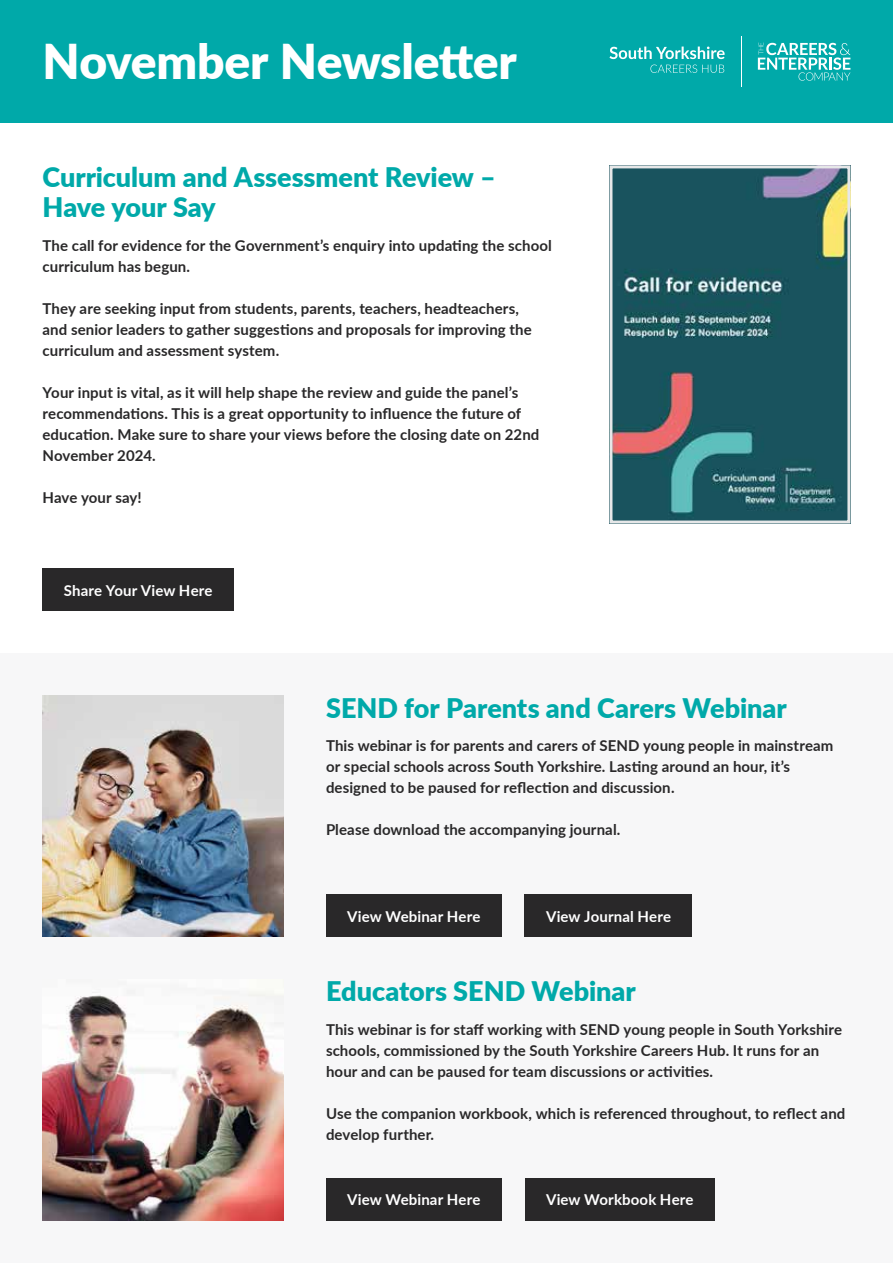
<style>
.page{position:relative;width:893px;height:1263px;background:#fff}
.page>*{position:absolute;margin:0;border:0;box-sizing:border-box;transform-origin:0 0}
.t1{font:900 48px "Lato";letter-spacing:-.005em;color:#fff}
.t2{font:900 27px/30px "Lato";color:#00a9a9}
.t3{font:700 15px/21px "Lato";letter-spacing:.01em;color:#292829}
.t4{font:700 15px "Lato";letter-spacing:.01em;color:#fff}
</style>
<div class="page">
<div style="left:0;top:653px;width:893px;height:610px;background:#f7f7f8"></div>
<div style="left:0;top:0;width:893px;height:123px;background:#00a9a9"></div>
<hr style="left:741px;top:36px;width:1px;height:51px;background:#fff">
<svg style="left:758px;top:43px;width:92px;height:38px"></svg>
<svg style="left:650px;top:65px;width:74px;height:8px"></svg>
<svg style="left:609px;top:47px;width:116px;height:12px"></svg>
<div style="left:326px;top:894px;width:176px;height:43px;background:#292829"></div>
<img style="left:43px;top:696px;width:240px;height:241px">
<img style="left:43px;top:995px;width:240px;height:225px">
<div style="left:43px;top:568px;width:191px;height:43px;background:#292829"></div>
<img style="left:613px;top:169px;width:233px;height:350px">
<div style="left:609px;top:165px;width:241px;height:358px;border:3px solid #e6e7e8"></div>
<div style="left:525px;top:894px;width:167px;height:43px;background:#292829"></div>
<div style="left:326px;top:1178px;width:176px;height:42px;background:#292829"></div>
<div style="left:525px;top:1178px;width:190px;height:42px;background:#292829"></div>
<h1 class="t1" style="left:43px;top:25px;width:476px">November Newsletter</h1>
<h2 class="t2" style="left:43px;top:161px;width:455px">Curriculum and Assessment Review –<br>Have your Say</h2>
<p class="t3" style="left:43px;top:234px;width:511px">The call for evidence for the Government’s enquiry into updating the school curriculum has begun.</p>
<p class="t3" style="left:43px;top:297px;width:491px">They are seeking input from students, parents, teachers, headteachers, and senior leaders to gather suggestions and proposals for improving the curriculum and assessment system.</p>
<p class="t3" style="left:43px;top:381px;width:498px">Your input is vital, as it will help shape the review and guide the panel’s recommendations. This is a great opportunity to influence the future of education. Make sure to share your views before the closing date on 22nd November 2024.</p>
<p class="t3" style="left:43px;top:486px;width:101px">Have your say!</p>
<p class="t4" style="left:64px;top:579px;width:150px">Share Your View Here</p>
<h2 class="t2" style="left:326px;top:692px;width:462px">SEND for Parents and Carers Webinar</h2>
<p class="t3" style="left:326px;top:734px;width:509px">This webinar is for parents and carers of SEND young people in mainstream or special schools across South Yorkshire. Lasting around an hour, it’s designed to be paused for reflection and discussion.</p>
<p class="t3" style="left:326px;top:818px;width:296px">Please download the accompanying journal.</p>
<p class="t4" style="left:347px;top:905px;width:135px">View Webinar Here</p>
<p class="t4" style="left:546px;top:905px;width:126px">View Journal Here</p>
<h2 class="t2" style="left:326px;top:975px;width:311px">Educators SEND Webinar</h2>
<p class="t3" style="left:326px;top:1018px;width:518px">This webinar is for staff working with SEND young people in South Yorkshire schools, commissioned by the South Yorkshire Careers Hub. It runs for an hour and can be paused for team discussions or activities.</p>
<p class="t3" style="left:326px;top:1102px;width:521px">Use the companion workbook, which is referenced throughout, to reflect and develop further.</p>
<p class="t4" style="left:347px;top:1189px;width:135px">View Webinar Here</p>
<p class="t4" style="left:546px;top:1189px;width:149px">View Workbook Here</p>
</div>
